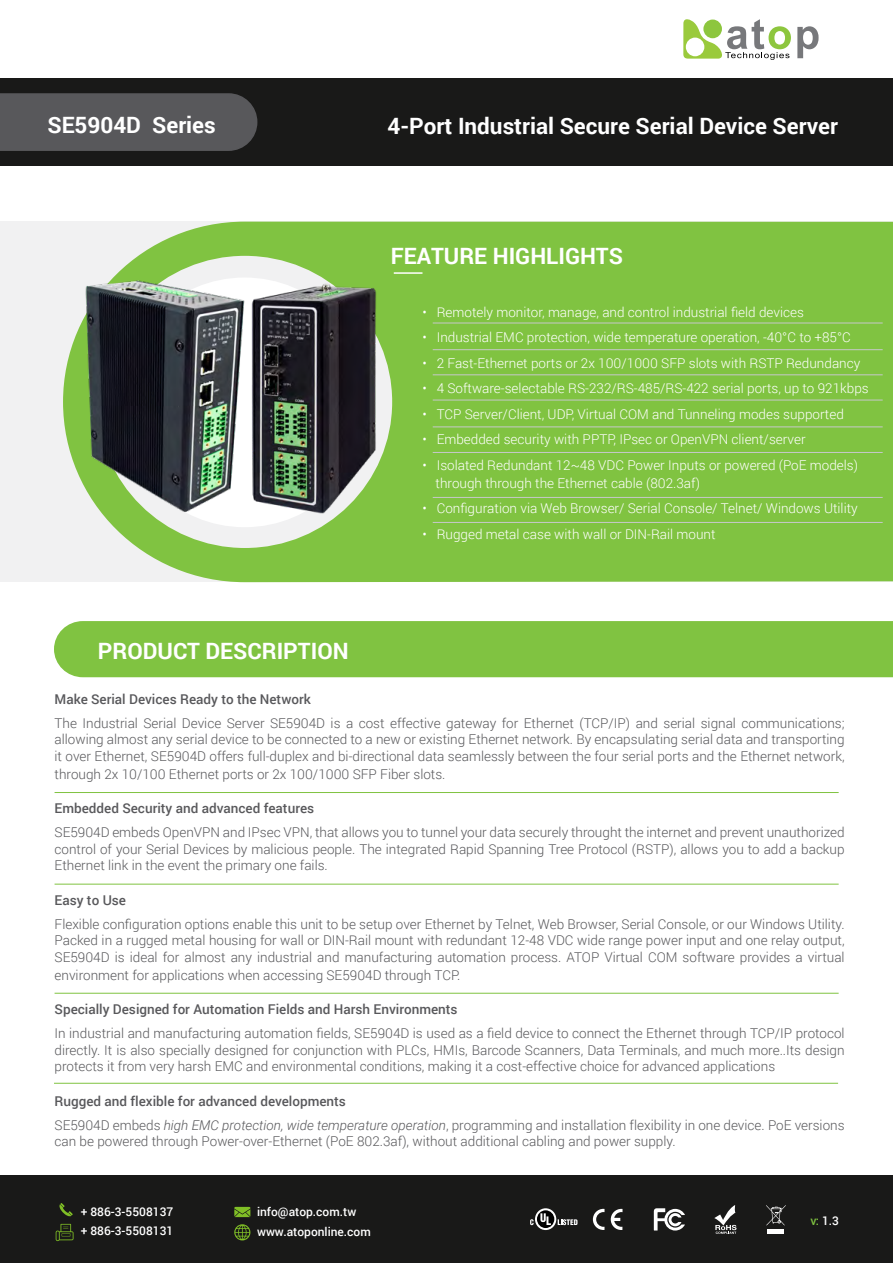
<style>
.page{position:relative;width:893px;height:1263px;background:#fff}
.page>*{position:absolute;margin:0;border:0;box-sizing:border-box;transform-origin:0 0}
.t1{font:700 22.5px "Roboto";color:#fff}
.t2{font:300 13.5px/16.5px "Roboto";color:#58585b;text-align:justify}
.t3{font:300 13.5px/18px "Roboto";color:#fff}
.t4{font:500 13.5px "Roboto";color:#58585b}
.t5{font:500 12px/19.5px "Roboto";color:#fff}
.s1{font-weight:500}
.s2{font-style:italic}
.s3{color:#80c341}
</style>
<div class="page">
<div style="left:0;top:1176px;width:893px;height:87px;background:#191918"></div>
<svg style="left:611px;top:1209px;width:11px;height:21px"></svg>
<svg style="left:593px;top:1209px;width:11px;height:21px"></svg>
<svg style="left:654px;top:1208px;width:31px;height:22px"></svg>
<svg style="left:714px;top:1205px;width:22px;height:29px"></svg>
<svg style="left:558px;top:1219px;width:19px;height:6px"></svg>
<svg style="left:535px;top:1208px;width:21px;height:22px"></svg>
<div style="left:537px;top:1210px;width:17px;height:18px;background:#000;border-radius:50%"></div>
<svg style="left:540px;top:1213px;width:11px;height:12px"></svg>
<svg style="left:530px;top:1219px;width:4px;height:6px"></svg>
<svg style="left:683px;top:19px;width:108px;height:41px"></svg>
<svg style="left:797px;top:26px;width:22px;height:32px"></svg>
<div style="left:768px;top:1229px;width:16px;height:5px;background:#fff"></div>
<svg style="left:766px;top:1205px;width:20px;height:20px"></svg>
<svg style="left:56px;top:1224px;width:18px;height:17px"></svg>
<svg style="left:234px;top:1207px;width:16px;height:10px"></svg>
<svg style="left:234px;top:1224px;width:16px;height:16px"></svg>
<svg style="left:59px;top:1203px;width:14px;height:13px"></svg>
<div style="left:0;top:222px;width:893px;height:360px;background:#f1f1f2"></div>
<div style="left:177px;top:222px;width:716px;height:360px;background:#80c341"></div>
<div style="left:0;top:79px;width:893px;height:87px;background:#191918"></div>
<hr style="left:55px;top:792px;width:784px;height:1px;background:#80c341">
<hr style="left:55px;top:884px;width:784px;height:1px;background:#80c341">
<hr style="left:55px;top:993px;width:784px;height:1px;background:#80c341">
<hr style="left:54px;top:1083px;width:784px;height:1px;background:#80c341">
<hr style="left:394px;top:272px;width:28px;height:2px;background:#fff">
<div style="left:54px;top:621px;width:839px;height:56px;background:#80c341"></div>
<hr style="left:433px;top:323px;width:450px;height:1px;background:#c6c8ca">
<hr style="left:433px;top:374px;width:450px;height:1px;background:#c6c8ca">
<hr style="left:433px;top:349px;width:450px;height:1px;background:#c6c8ca">
<hr style="left:433px;top:400px;width:450px;height:1px;background:#c6c8ca">
<hr style="left:433px;top:426px;width:450px;height:1px;background:#c6c8ca">
<hr style="left:433px;top:452px;width:450px;height:1px;background:#c6c8ca">
<hr style="left:433px;top:497px;width:450px;height:1px;background:#c6c8ca">
<hr style="left:433px;top:522px;width:450px;height:1px;background:#c6c8ca">
<div style="left:0;top:93px;width:258px;height:58px;background:#58585b"></div>
<img style="left:57px;top:221px;width:237px;height:348px">
<img style="left:230px;top:280px;width:161px;height:236px">
<h1 class="t1" style="left:47px;top:109px;width:170px">SE5904D Series</h1>
<h1 class="t1" style="left:387px;top:110px;width:452px">4-Port Industrial Secure Serial Device Server</h1>
<h1 class="t1" style="left:98px;top:635px;width:252px">PRODUCT DESCRIPTION</h1>
<h1 class="t1" style="left:391px;top:240px;width:234px">FEATURE HIGHLIGHTS</h1>
<p class="t3" style="left:422px;top:302px;width:383px">• Remotely monitor, manage, and control industrial field devices</p>
<p class="t3" style="left:422px;top:328px;width:430px">• Industrial EMC protection, wide temperature operation, -40°C to +85°C</p>
<p class="t3" style="left:422px;top:353px;width:439px">• 2 Fast-Ethernet ports or 2x 100/1000 SFP slots with RSTP Redundancy</p>
<p class="t3" style="left:422px;top:379px;width:448px">• 4 Software-selectable RS-232/RS-485/RS-422 serial ports, up to 921kbps</p>
<p class="t3" style="left:422px;top:404px;width:423px">• TCP Server/Client, UDP, Virtual COM and Tunneling modes supported</p>
<p class="t3" style="left:422px;top:430px;width:385px">• Embedded security with PPTP, IPsec or OpenVPN client/server</p>
<p class="t3" style="left:436px;top:455px;width:424px;text-indent:-13px">• Isolated Redundant 12~48 VDC Power Inputs or powered (PoE models) through through the Ethernet cable (802.3af)</p>
<p class="t3" style="left:422px;top:499px;width:437px">• Configuration via Web Browser/ Serial Console/ Telnet/ Windows Utility</p>
<p class="t3" style="left:422px;top:524px;width:295px">• Rugged metal case with wall or DIN-Rail mount</p>
<p class="t4" style="left:55px;top:689px;width:258px">Make Serial Devices Ready to the Network</p>
<p class="t2" style="left:55px;top:714px;width:792px">The Industrial Serial Device Server SE5904D is a cost effective gateway for Ethernet (TCP/IP) and serial signal communications; allowing almost any serial device to be connected to a new or existing Ethernet network. By encapsulating serial data and transporting it over Ethernet, SE5904D offers full-duplex and bi-directional data seamlessly between the four serial ports and the Ethernet network,</p>
<p class="t2" style="left:55px;top:765px;width:392px">through 2x 10/100 Ethernet ports or 2x 100/1000 SFP Fiber slots.</p>
<p class="t4" style="left:55px;top:799px;width:261px">Embedded Security and advanced features</p>
<p class="t2" style="left:55px;top:823px;width:792px">SE5904D embeds OpenVPN and IPsec VPN, that allows you to tunnel your data securely throught the internet and prevent unauthorized control of your Serial Devices by malicious people. The integrated Rapid Spanning Tree Protocol (RSTP), allows you to add a backup Ethernet link in the event the primary one fails.</p>
<p class="t4" style="left:55px;top:890px;width:73px">Easy to Use</p>
<p class="t2" style="left:55px;top:915px;width:792px">Flexible configuration options enable this unit to be setup over Ethernet by Telnet, Web Browser, Serial Console, or our Windows Utility.<br>Packed in a rugged metal housing for wall or DIN-Rail mount with redundant 12-48 VDC wide range power input and one relay output, SE5904D is ideal for almost any industrial and manufacturing automation process. ATOP Virtual COM software provides a virtual</p>
<p class="t2" style="left:55px;top:966px;width:407px">environment for applications when accessing SE5904D through TCP.</p>
<p class="t4" style="left:55px;top:1000px;width:405px">Specially Designed for Automation Fields and Harsh Environments</p>
<p class="t2" style="left:55px;top:1024px;width:792px">In industrial and manufacturing automation fields, SE5904D is used as a field device to connect the Ethernet through TCP/IP protocol directly. It is also specially designed for conjunction with PLCs, HMIs, Barcode Scanners, Data Terminals, and much more..Its design protects it from very harsh EMC and environmental conditions, making it a cost-effective choice for advanced applications</p>
<p class="t2" style="left:55px;top:1088px;width:792px;line-height:24px"><span class="s1">Rugged and flexible for advanced developments<br></span>SE5904D embeds <span class="s2">high EMC protection, wide temperature operation</span>, programming and installation flexibility in one device. PoE versions</p>
<p class="t2" style="left:55px;top:1132px;width:623px">can be powered through Power-over-Ethernet (PoE 802.3af), without additional cabling and power supply.</p>
<p class="t5" style="left:81px;top:1201px;width:94px">+ 886-3-5508137 + 886-3-5508131</p>
<p class="t5" style="left:257px;top:1202px;width:115px">info@atop.com.tw www.atoponline.com</p>
<p class="t5" style="left:811px;top:1210px;width:30px"><span class="s3">v:</span> 1.3</p>
</div>
